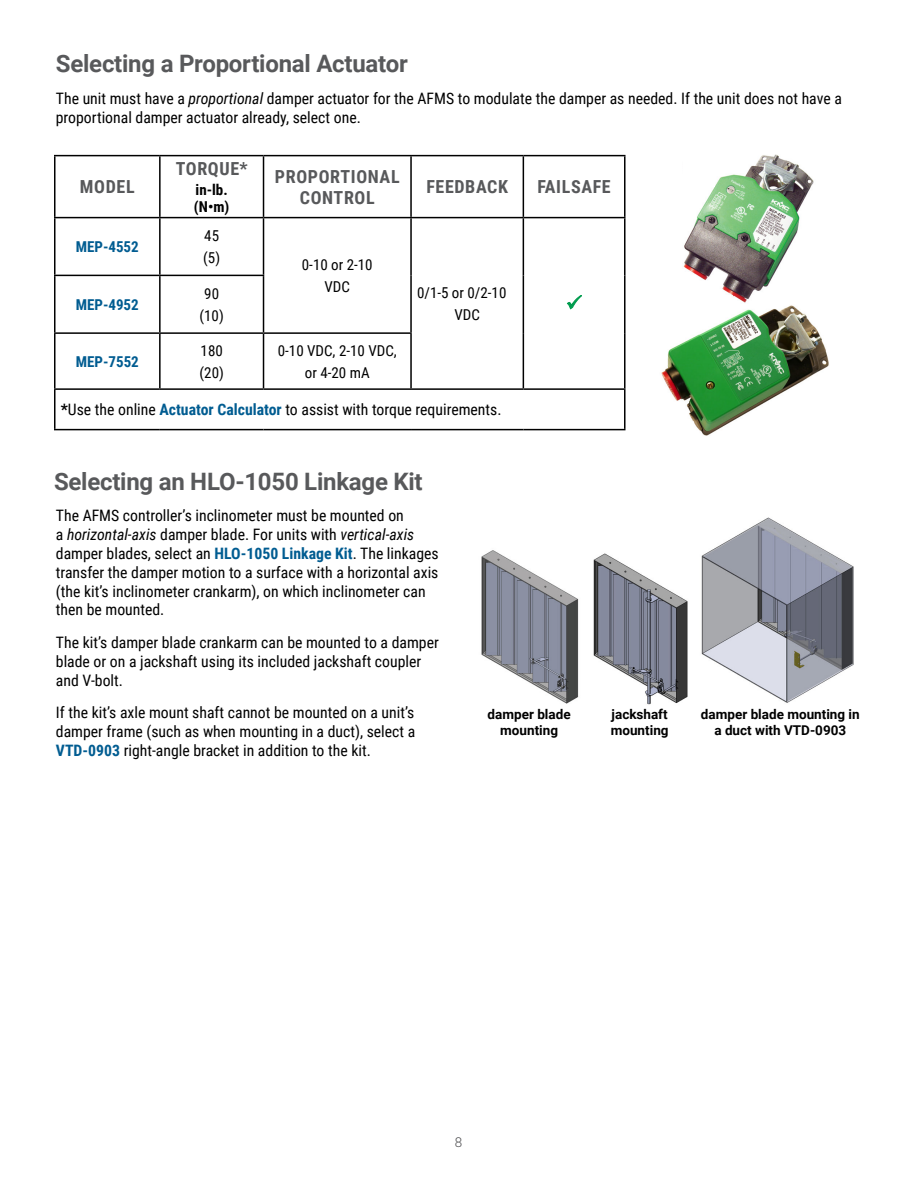
<style>
.page{position:relative;width:918px;height:1188px;background:#fff}
.page>*{position:absolute;margin:0;border:0;box-sizing:border-box;transform-origin:0 0}
.t1{font:700 24px "Roboto";letter-spacing:-.01em;color:#58595b}
.t2{font:700 18px/21.6px "Roboto Condensed";letter-spacing:.035em;color:#58595b;text-align:center}
.t3{font:15.75px/18.9px "Roboto Condensed";color:#000}
.t4{font:15px/22.4px "Roboto Condensed";color:#000}
.t5{font:700 15px "Roboto Condensed";color:#005c91}
.t6{font:700 15px/16.4px "Roboto Condensed";color:#000}
.t7{font:700 13.5px/16.2px "Roboto";color:#000;text-align:center}
.t8{font:300 13.5px "Roboto";color:#4d4d4f}
.s1{font-style:italic}
.s2{font-weight:700}
.s3{font-weight:700;color:#005c91}
</style>
<div class="page">
<img style="left:481px;top:550px;width:98px;height:154px">
<img style="left:593px;top:553px;width:95px;height:152px">
<img style="left:701px;top:517px;width:153px;height:186px">
<hr style="left:54px;top:155px;width:106px;height:1px;background:#000">
<hr style="left:54px;top:156px;width:2px;height:61px;background:#000">
<hr style="left:160px;top:155px;width:104px;height:1px;background:#000">
<hr style="left:159px;top:156px;width:2px;height:61px;background:#000">
<hr style="left:264px;top:155px;width:147px;height:1px;background:#000">
<hr style="left:263px;top:156px;width:1px;height:61px;background:#000">
<hr style="left:411px;top:155px;width:112px;height:1px;background:#000">
<hr style="left:410px;top:156px;width:2px;height:61px;background:#000">
<hr style="left:523px;top:155px;width:103px;height:1px;background:#000">
<hr style="left:523px;top:156px;width:1px;height:61px;background:#000">
<hr style="left:624px;top:156px;width:2px;height:61px;background:#000">
<hr style="left:54px;top:217px;width:106px;height:1px;background:#000">
<hr style="left:54px;top:218px;width:2px;height:57px;background:#000">
<hr style="left:160px;top:217px;width:104px;height:1px;background:#000">
<hr style="left:159px;top:218px;width:2px;height:57px;background:#000">
<hr style="left:264px;top:217px;width:147px;height:1px;background:#000">
<hr style="left:263px;top:218px;width:1px;height:57px;background:#000">
<hr style="left:411px;top:217px;width:112px;height:1px;background:#000">
<hr style="left:410px;top:218px;width:2px;height:57px;background:#000">
<hr style="left:523px;top:217px;width:103px;height:1px;background:#000">
<hr style="left:523px;top:218px;width:1px;height:57px;background:#000">
<hr style="left:624px;top:218px;width:2px;height:57px;background:#000">
<hr style="left:54px;top:275px;width:106px;height:1px;background:#000">
<hr style="left:54px;top:276px;width:2px;height:56px;background:#000">
<hr style="left:160px;top:275px;width:104px;height:1px;background:#000">
<hr style="left:159px;top:276px;width:2px;height:56px;background:#000">
<hr style="left:263px;top:276px;width:1px;height:56px;background:#000">
<hr style="left:410px;top:275px;width:2px;height:57px;background:#000">
<hr style="left:523px;top:275px;width:1px;height:58px;background:#000">
<hr style="left:624px;top:275px;width:2px;height:58px;background:#000">
<hr style="left:54px;top:332px;width:106px;height:2px;background:#000">
<hr style="left:54px;top:334px;width:2px;height:54px;background:#000">
<hr style="left:160px;top:332px;width:104px;height:2px;background:#000">
<hr style="left:159px;top:334px;width:2px;height:54px;background:#000">
<hr style="left:264px;top:332px;width:148px;height:2px;background:#000">
<hr style="left:263px;top:334px;width:1px;height:54px;background:#000">
<hr style="left:410px;top:334px;width:2px;height:54px;background:#000">
<hr style="left:523px;top:333px;width:1px;height:55px;background:#000">
<hr style="left:624px;top:333px;width:2px;height:55px;background:#000">
<hr style="left:54px;top:388px;width:106px;height:2px;background:#000">
<hr style="left:54px;top:390px;width:2px;height:39px;background:#000">
<hr style="left:160px;top:388px;width:104px;height:2px;background:#000">
<hr style="left:264px;top:388px;width:147px;height:2px;background:#000">
<hr style="left:411px;top:388px;width:112px;height:2px;background:#000">
<hr style="left:523px;top:388px;width:103px;height:2px;background:#000">
<hr style="left:624px;top:390px;width:2px;height:39px;background:#000">
<hr style="left:54px;top:429px;width:106px;height:1px;background:#000">
<hr style="left:160px;top:429px;width:104px;height:1px;background:#000">
<hr style="left:264px;top:429px;width:147px;height:1px;background:#000">
<hr style="left:411px;top:429px;width:112px;height:1px;background:#000">
<hr style="left:523px;top:429px;width:103px;height:1px;background:#000">
<img style="left:661px;top:305px;width:168px;height:131px">
<img style="left:683px;top:155px;width:131px;height:148px">
<div style="left:683px;top:155px;width:32px;height:32px;background:#fff"></div>
<h1 class="t1" style="left:56px;top:47px;width:353px">Selecting a Proportional Actuator</h1>
<p class="t3" style="left:56px;top:88px;width:788px">The unit must have a <span class="s1">proportional</span> damper actuator for the AFMS to modulate the damper as needed. If the unit does not have a proportional damper actuator already, select one.</p>
<p class="t2" style="left:80px;top:175px;width:56px">MODEL</p>
<p class="t2" style="left:176px;top:157px;width:73px">TORQUE*</p>
<p class="t6" style="left:194px;top:181px;width:37px">in-lb. (N•m)</p>
<p class="t2" style="left:275px;top:165px;width:126px">PROPORTIONAL<br>CONTROL</p>
<p class="t2" style="left:426px;top:175px;width:83px">FEEDBACK</p>
<p class="t2" style="left:537px;top:175px;width:75px">FAILSAFE</p>
<p class="t5" style="left:76px;top:236px;width:65px">MEP-4552</p>
<p class="t4" style="left:203px;top:224px;width:18px">45 (5)</p>
<p class="t4" style="left:302px;top:253px;width:72px;text-align:center">0-10 or 2-10<br>VDC</p>
<p class="t4" style="left:454px;top:281px;width:53px;text-indent:-37px">0/1-5 or 0/2-10<br>VDC</p>
<p class="t5" style="left:76px;top:294px;width:65px">MEP-4952</p>
<p class="t4" style="left:200px;top:282px;width:26px;text-align:center">90 (10)</p>
<p class="t5" style="left:76px;top:351px;width:65px">MEP-7552</p>
<p class="t4" style="left:200px;top:339px;width:26px">180 (20)</p>
<p class="t4" style="left:278px;top:339px;width:121px;text-align:center">0-10 VDC, 2-10 VDC, or 4-20 mA</p>
<p class="t3" style="left:61px;top:400px;width:442px"><span class="s2">*</span>Use the online <span class="s3">Actuator Calculator</span> to assist with torque requirements.</p>
<h1 class="t1" style="left:54px;top:464px;width:370px">Selecting an HLO-1050 Linkage Kit</h1>
<p class="t3" style="left:56px;top:505px;width:384px">The AFMS controller’s inclinometer must be mounted on<br>a <span class="s1">horizontal-axis</span> damper blade. For units with <span class="s1">vertical-axis </span>damper blades, select an <span class="s3">HLO-1050 Linkage Kit</span>. The linkages transfer the damper motion to a surface with a horizontal axis (the kit’s inclinometer crankarm), on which inclinometer can then be mounted.</p>
<p class="t3" style="left:56px;top:632px;width:384px">The kit’s damper blade crankarm can be mounted to a damper blade or on a jackshaft using its included jackshaft coupler and V-bolt.</p>
<p class="t3" style="left:56px;top:702px;width:361px;text-align:justify">If the kit’s axle mount shaft cannot be mounted on a unit’s damper frame (such as when mounting in a duct), select a <span class="s3">VTD-0903</span> right-angle bracket in addition to the kit.</p>
<p class="t7" style="left:488px;top:705px;width:85px">damper blade mounting</p>
<p class="t7" style="left:611px;top:706px;width:59px;text-align:left">jackshaft mounting</p>
<p class="t7" style="left:701px;top:706px;width:160px">damper blade mounting in a duct with VTD-0903</p>
<p class="t8" style="left:455px;top:1132px;width:9px">8</p>
</div>
